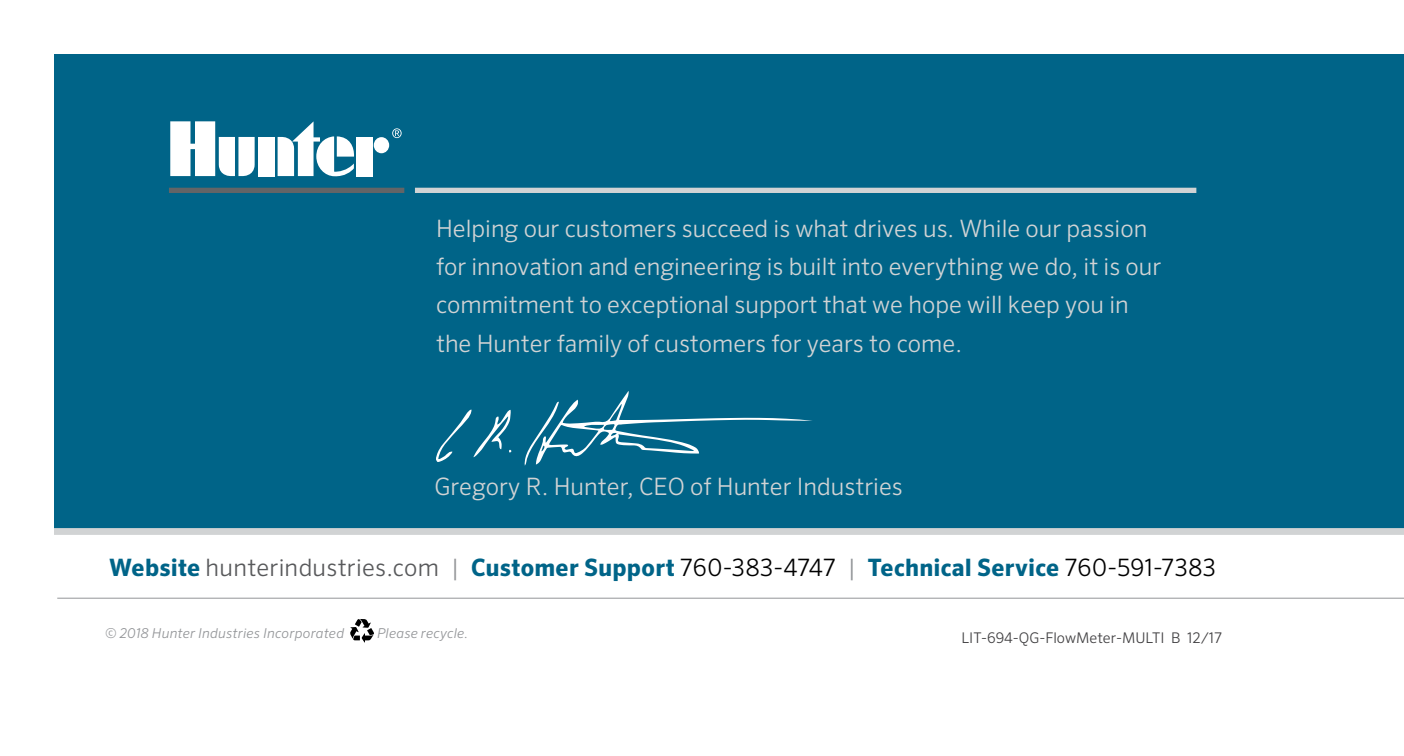
<style>
.page{position:relative;width:1404px;height:756px;background:#fff}
.page>*{position:absolute;margin:0;border:0;box-sizing:border-box;transform-origin:0 0}
.t1{font:300 24px/38.4px "Sero Pro";color:#d1d3d4}
.t2{font:700 24px "Sero Pro";letter-spacing:.01em;color:#006488}
.t3{font:300 14.7px "Sero Pro";color:#414042}
.t4{font:italic 300 13.5px "Sero Pro";letter-spacing:.015em;color:#939598}
.s1{font-weight:300;color:#58595b}
.s2{font-weight:300;color:#939598}
.s3{font-weight:300;color:#000}
</style>
<div class="page">
<div style="left:54px;top:54px;width:1350px;height:477px;background:#006488"></div>
<svg style="left:350px;top:619px;width:24px;height:24px"></svg>
<hr style="left:57px;top:598px;width:1347px;height:1px;background:#939598">
<div style="left:54px;top:528px;width:1350px;height:7px;background:#d1d3d4"></div>
<div style="left:415px;top:188px;width:781px;height:5px;background:#d1d3d4"></div>
<div style="left:169px;top:188px;width:235px;height:5px;background:#636466"></div>
<svg style="left:392px;top:128px;width:10px;height:10px"></svg>
<div style="left:258px;top:137px;width:16px;height:39px;background:#fff"></div>
<div style="left:374px;top:137px;width:15px;height:16px;background:#fff;border-radius:50%"></div>
<div style="left:356px;top:137px;width:16px;height:39px;background:#fff"></div>
<svg style="left:278px;top:121px;width:76px;height:55px"></svg>
<svg style="left:170px;top:121px;width:85px;height:55px"></svg>
<svg style="left:524px;top:391px;width:288px;height:75px"></svg>
<svg style="left:436px;top:409px;width:75px;height:53px"></svg>
<p class="t1" style="left:436px;top:209px;width:727px">Helping our customers succeed is what drives us. While our passion for innovation and engineering is built into everything we do, it is our commitment to exceptional support that we hope will keep you in the Hunter family of customers for years to come.</p>
<p class="t1" style="left:434px;top:467px;width:470px">Gregory R. Hunter, CEO of Hunter Industries</p>
<p class="t2" style="left:109px;top:553px;width:1109px">Website <span class="s1">hunterindustries.com</span> <span class="s2">|</span> Customer Support <span class="s3">760-383-4747</span> <span class="s2">|</span> Technical Service <span class="s3">760-591-7383</span></p>
<p class="t4" style="left:105px;top:625px;width:241px">© 2018 Hunter Industries Incorporated</p>
<p class="t4" style="left:377px;top:625px;width:93px">Please recycle.</p>
<p class="t3" style="left:962px;top:629px;width:262px">LIT-694-QG-FlowMeter-MULTI B 12/17</p>
</div>
